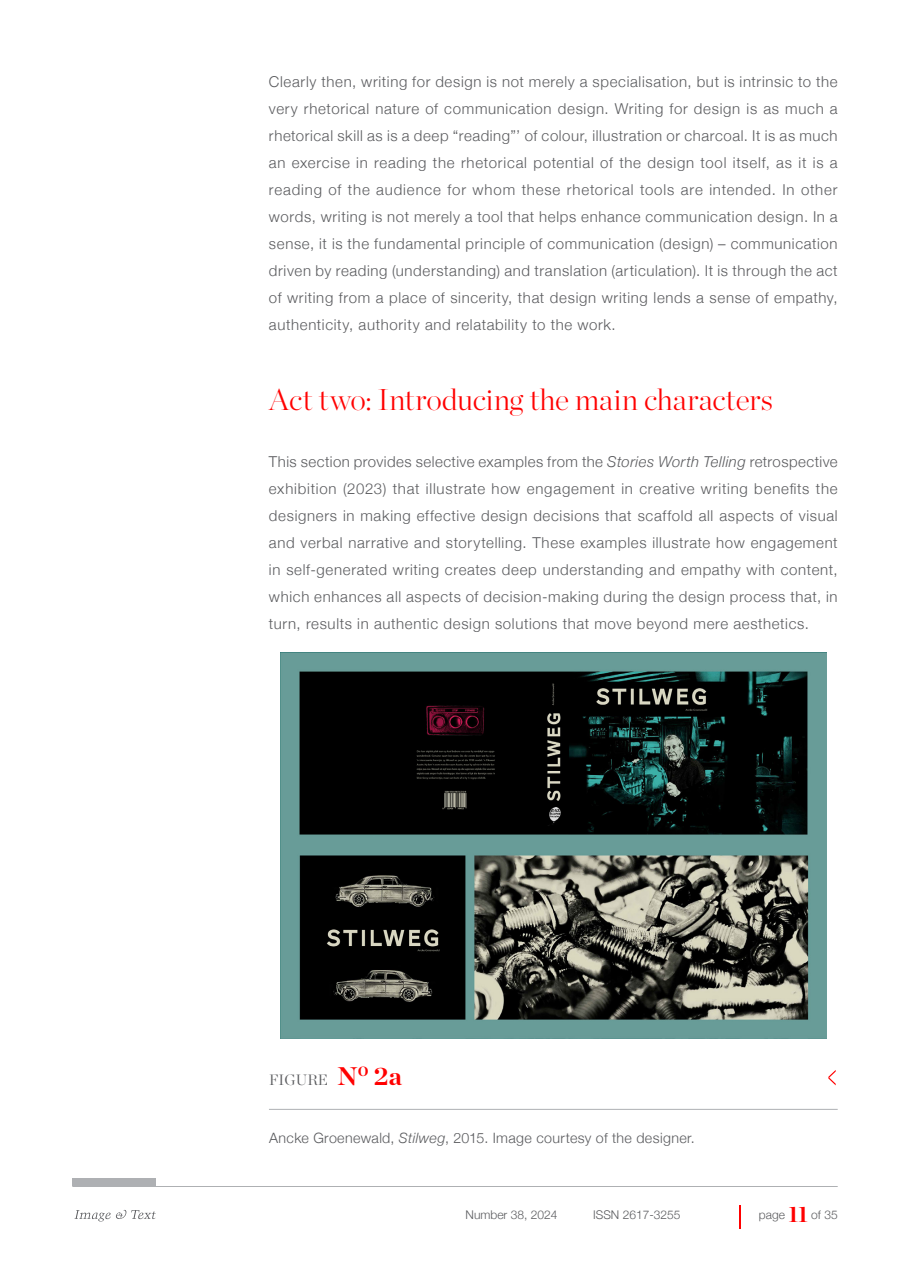
<style>
.page{position:relative;width:910px;height:1280px;background:#fff}
.page>*{position:absolute;margin:0;border:0;box-sizing:border-box;transform-origin:0 0}
.Heading_2__LC{font:200 30px "Chronicle Display";letter-spacing:-.01em;color:#f00}
.Body{font:300 15px/27px "Helvetica Neue";letter-spacing:.045em;color:#5a5b5e;text-align:justify}
.Figure_caption_header{font:300 15px "Chronicle Display";letter-spacing:.01em;color:#5a5b5e}
.FIGURE_CAPTION_NEW{font:300 14.25px "Helvetica Neue";letter-spacing:.025em;color:#5a5b5e}
.t1{font:300 12px "Helvetica Neue";color:#5a5b5e}
.s1{font-style:italic}
.s2{font-weight:700;font-size:25.5px;color:#f00}
.s3{font-family:"Chronicle Display";font-weight:700;font-size:22.5px;color:#f00}
</style>
<div class="page">
<svg style="left:740px;top:1205px;width:1px;height:24px"></svg>
<hr style="left:72px;top:1186px;width:766px;height:1px;background:#aeb0b3">
<svg style="left:74px;top:1210px;width:82px;height:11px"></svg>
<div style="left:72px;top:1179px;width:84px;height:7px;background:#aeb0b3"></div>
<img style="left:280px;top:652px;width:546px;height:387px">
<hr style="left:269px;top:1109px;width:569px;height:1px;background:#aeb0b3">
<svg style="left:828px;top:1070px;width:8px;height:15px"></svg>
<p class="Body" style="left:269px;top:67px;width:570px">Clearly then, writing for design is not merely a specialisation, but is intrinsic to the very rhetorical nature of communication design. Writing for design is as much a rhetorical skill as is a deep “reading”’ of colour, illustration or charcoal. It is as much an exercise in reading the rhetorical potential of the design tool itself, as it is a reading of the audience for whom these rhetorical tools are intended. In other words, writing is not merely a tool that helps enhance communication design. In a sense, it is the fundamental principle of communication (design) – communication driven by reading (understanding) and translation (articulation). It is through the act of writing from a place of sincerity, that design writing lends a sense of empathy, authenticity, authority and relatability to the work.</p>
<p class="Heading_2__LC" style="left:269px;top:377px;width:506px">Act two: Introducing the main characters</p>
<p class="Body" style="left:269px;top:447px;width:570px">This section provides selective examples from the <span class="s1">Stories Worth Telling</span> retrospective exhibition (2023) that illustrate how engagement in creative writing benefits the designers in making effective design decisions that scaffold all aspects of visual and verbal narrative and storytelling. These examples illustrate how engagement in self-generated writing creates deep understanding and empathy with content, which enhances all aspects of decision-making during the design process that, in turn, results in authentic design solutions that move beyond mere aesthetics.</p>
<p class="Figure_caption_header" style="left:269px;top:1068px;width:134px">FIGURE <span class="s2">N</span><sup>o</sup> <span class="s2">2a</span></p>
<p class="FIGURE_CAPTION_NEW" style="left:269px;top:1126px;width:427px">Ancke Groenewald, <span class="s1">Stilweg</span>, 2015. Image courtesy of the designer.</p>
<p class="t1" style="left:466px;top:1205px;width:93px">Number 38, 2024</p>
<p class="t1" style="left:593px;top:1205px;width:89px">ISSN 2617-3255</p>
<p class="t1" style="left:759px;top:1205px;width:80px">page <span class="s3">11</span> of 35</p>
</div>
